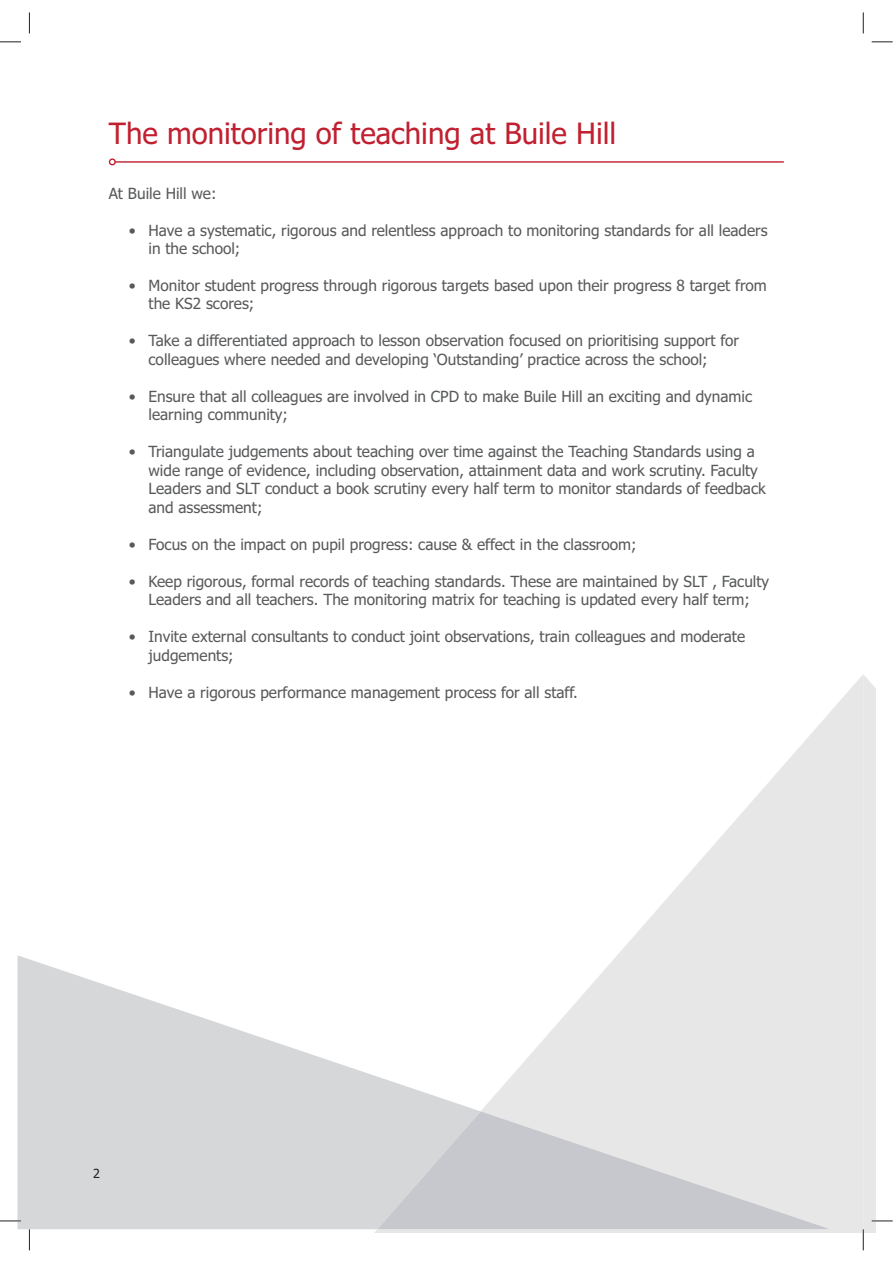
<style>
.page{position:relative;width:893px;height:1263px;background:#fff}
.page>*{position:absolute;margin:0;border:0;box-sizing:border-box;transform-origin:0 0}
.t1{font:29.4px "Tahoma";color:#c0202f}
.t2{font:15.45px/18.5px "Tahoma";color:#58595b}
.t3{font:12.6px "Tahoma";color:#231f20}
</style>
<div class="page">
<svg style="left:344px;top:675px;width:519px;height:558px"></svg>
<svg style="left:18px;top:955px;width:462px;height:274px;fill:#d6d7d9"></svg>
<svg style="left:377px;top:1111px;width:453px;height:118px;background:#d5d5d8"></svg>
<hr style="left:115px;top:161px;width:669px;height:2px;background:#c0202f">
<div style="left:109px;top:158px;width:7px;height:7px;border:1px solid #c0202f;border-radius:50%"></div>
<hr style="left:0;top:1220px;width:21px;height:2px;background:#fff">
<hr style="left:862px;top:1229px;width:2px;height:21px;background:#fff">
<svg style="left:0;top:42px;width:21px;height:1px"></svg>
<svg style="left:872px;top:42px;width:21px;height:1px"></svg>
<svg style="left:0;top:1221px;width:21px;height:1px"></svg>
<svg style="left:29px;top:12px;width:1px;height:21px"></svg>
<svg style="left:29px;top:1229px;width:1px;height:21px"></svg>
<svg style="left:863px;top:12px;width:1px;height:21px"></svg>
<svg style="left:863px;top:674px;width:30px;height:576px"></svg>
<h1 class="t1" style="left:109px;top:121px;width:509px">The monitoring of teaching at Buile Hill</h1>
<p class="t2" style="left:109px;top:185px;width:109px">At Buile Hill we:</p>
<p class="t2" style="left:149px;top:222px;width:621px;text-indent:-20px">• Have a systematic, rigorous and relentless approach to monitoring standards for all leaders in the school;</p>
<p class="t2" style="left:149px;top:277px;width:620px;text-indent:-20px">• Monitor student progress through rigorous targets based upon their progress 8 target from the KS2 scores;</p>
<p class="t2" style="left:149px;top:333px;width:592px;text-indent:-20px">• Take a differentiated approach to lesson observation focused on prioritising support for colleagues where needed and developing ‘Outstanding’ practice across the school;</p>
<p class="t2" style="left:149px;top:388px;width:605px;text-indent:-20px">• Ensure that all colleagues are involved in CPD to make Buile Hill an exciting and dynamic learning community;</p>
<p class="t2" style="left:149px;top:444px;width:619px;text-indent:-20px">• Triangulate judgements about teaching over time against the Teaching Standards using a wide range of evidence, including observation, attainment data and work scrutiny. Faculty Leaders and SLT conduct a book scrutiny every half term to monitor standards of feedback and assessment;</p>
<p class="t2" style="left:129px;top:536px;width:509px">• Focus on the impact on pupil progress: cause &amp; effect in the classroom;</p>
<p class="t2" style="left:129px;top:573px;width:642px;text-align:center">• Keep rigorous, formal records of teaching standards. These are maintained by SLT , Faculty<br>Leaders and all teachers. The monitoring matrix for teaching is updated every half term;</p>
<p class="t2" style="left:149px;top:629px;width:598px;text-indent:-20px">• Invite external consultants to conduct joint observations, train colleagues and moderate judgements;</p>
<p class="t2" style="left:129px;top:684px;width:451px">• Have a rigorous performance management process for all staff.</p>
<p class="t3" style="left:93px;top:1169px;width:8px">2</p>
</div>
